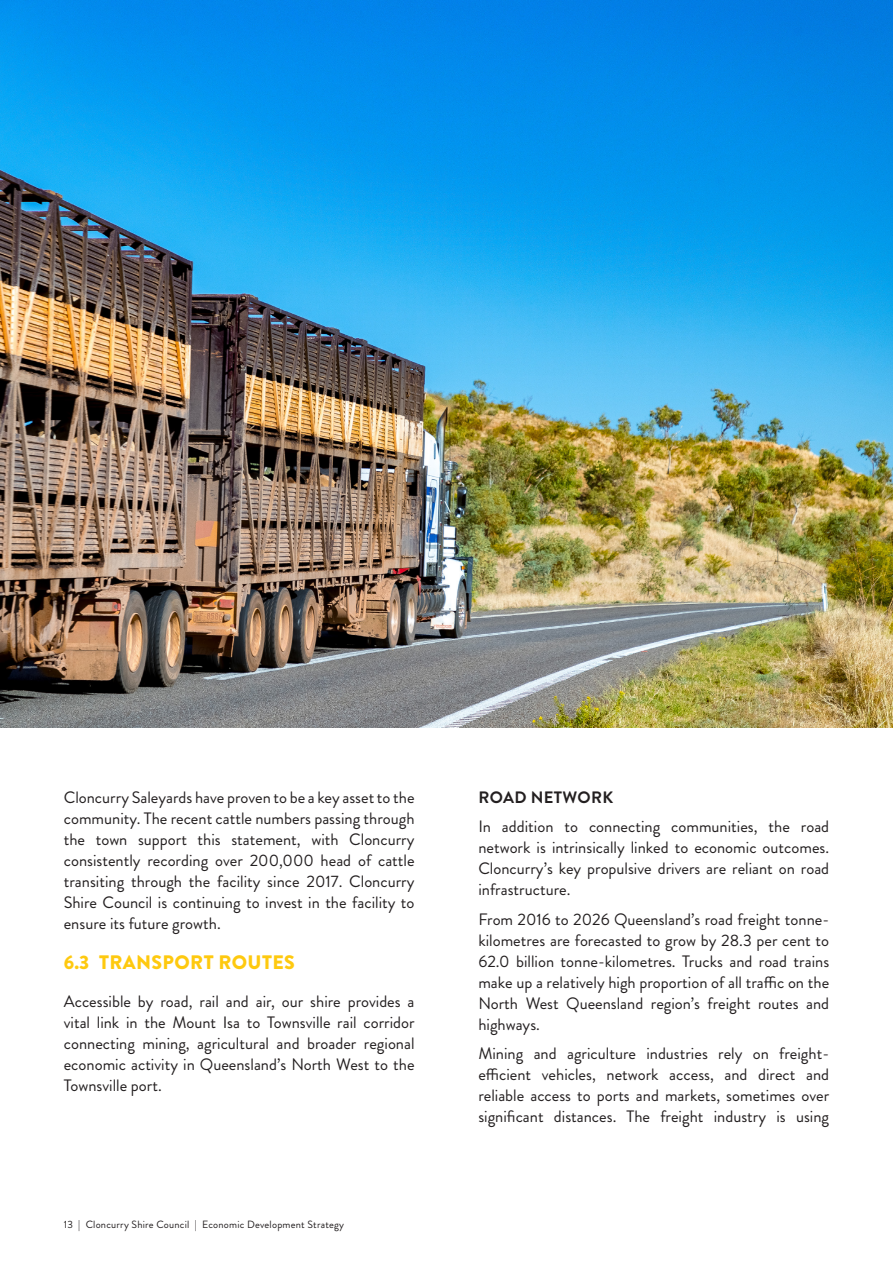
<style>
.page{position:relative;width:893px;height:1263px;background:#fff}
.page>*{position:absolute;margin:0;border:0;box-sizing:border-box;transform-origin:0 0}
.t1{font:900 19.5px "Brandon Grotesque";letter-spacing:.02em;color:#fec90f}
.t2{font:16.5px/21px "Brandon Grotesque";color:#231f20;text-align:justify}
.Sub_Heading{font:700 16.5px "Brandon Grotesque";letter-spacing:.02em;color:#231f20}
.t3{font:10.5px "Brandon Grotesque";letter-spacing:.02em;color:#231f20}
</style>
<div class="page">
<img style="left:0;top:0;width:893px;height:727px">
<p class="t2" style="left:64px;top:786px;width:352px">Cloncurry Saleyards have proven to be a key asset to the community. The recent cattle numbers passing through the town support this statement, with Cloncurry consistently recording over 200,000 head of cattle transiting through the facility since 2017. Cloncurry Shire Council is continuing to invest in the facility to ensure its future growth.</p>
<p class="t1" style="left:64px;top:948px;width:232px">6.3 TRANSPORT ROUTES</p>
<p class="t2" style="left:64px;top:991px;width:352px">Accessible by road, rail and air, our shire provides a vital link in the Mount Isa to Townsville rail corridor connecting mining, agricultural and broader regional economic activity in Queensland’s North West to the Townsville port.</p>
<p class="t3" style="left:64px;top:1217px;width:282px">13 | Cloncurry Shire Council | Economic Development Strategy</p>
<p class="Sub_Heading" style="left:478px;top:785px;width:136px">ROAD NETWORK</p>
<p class="t2" style="left:478px;top:816px;width:352px">In addition to connecting communities, the road network is intrinsically linked to economic outcomes.<br>Cloncurry’s key propulsive drivers are reliant on road infrastructure.</p>
<p class="t2" style="left:478px;top:908px;width:352px">From 2016 to 2026 Queensland’s road freight tonne&shy;kilometres are forecasted to grow by 28.3 per cent to 62.0 billion tonne-kilometres. Trucks and road trains make up a relatively high proportion of all traffic on the North West Queensland region’s freight routes and highways.</p>
<p class="t2" style="left:478px;top:1043px;width:352px">Mining and agriculture industries rely on freight&shy;efficient vehicles, network access, and direct and reliable access to ports and markets, sometimes over significant distances. The freight industry is using</p>
</div>
